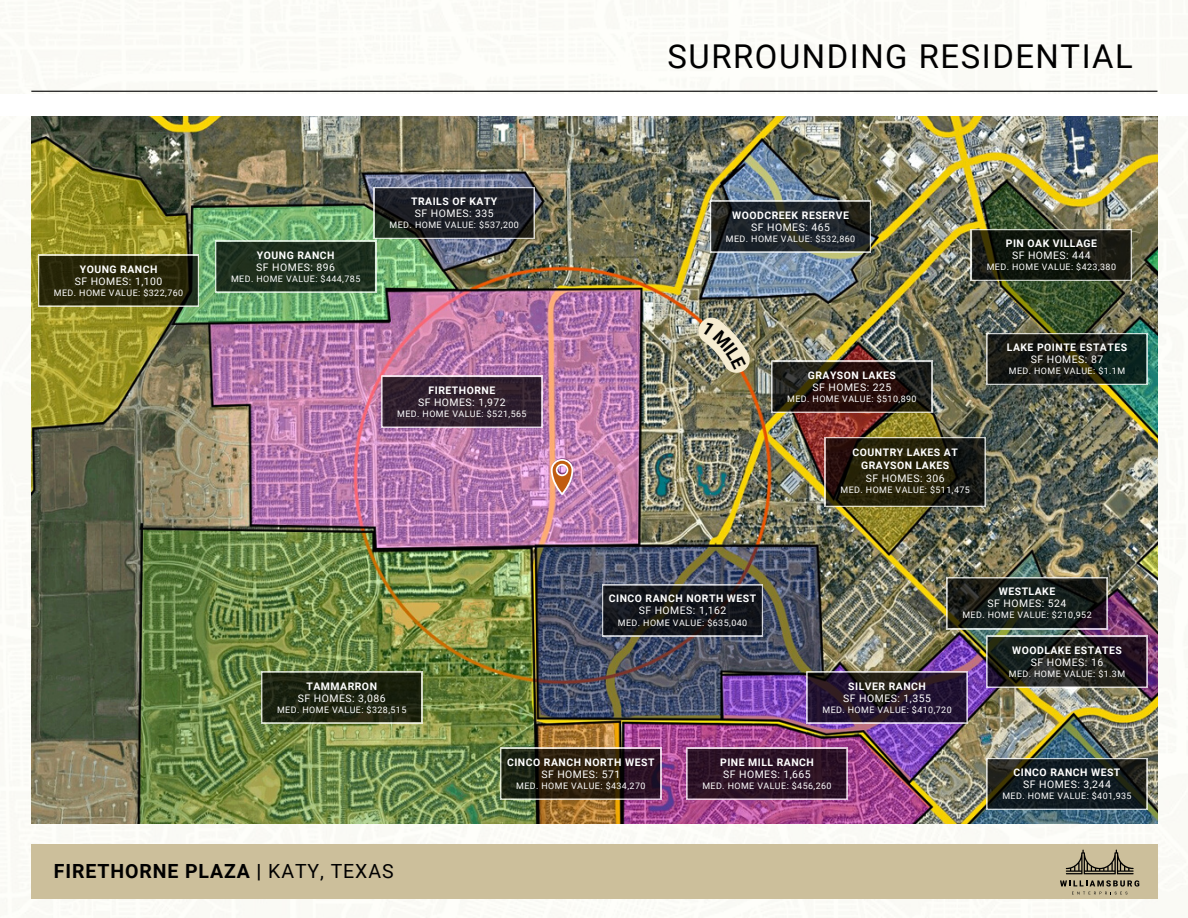
<style>
.page{position:relative;width:1188px;height:918px;background:#fbfbf6}
.page>*{position:absolute;margin:0;border:0;box-sizing:border-box;transform-origin:0 0}
.t1{font:32.85px "Roboto";letter-spacing:.05em;color:#000}
.t2{font:700 19.5px "Roboto";letter-spacing:.045em;color:#000}
.t3{font:700 10.5px/12.1px "Roboto";letter-spacing:.045em;color:#fff;text-align:center}
.t4{font:10.5px "Roboto";letter-spacing:.045em;color:#fff}
.t5{font:9px "Roboto";letter-spacing:.045em;color:#fff}
.s1{font-weight:400}
</style>
<div class="page">
<img style="left:31px;top:115px;width:1127px;height:708px">
<hr style="left:31px;top:91px;width:1126px;height:1px;background:#000">
<div style="left:31px;top:845px;width:1126px;height:54px;background:#ccbf9b"></div>
<svg style="left:1066px;top:850px;width:68px;height:24px"></svg>
<svg style="left:1060px;top:880px;width:79px;height:14px"></svg>
<div style="left:0;top:94px;width:1188px;height:21px;background:#fff"></div>
<svg style="left:551px;top:459px;width:22px;height:36px"></svg>
<svg style="left:381px;top:376px;width:161px;height:52px;background:#3c2c39"></svg>
<svg style="left:261px;top:672px;width:161px;height:51px;background:#252c19"></svg>
<svg style="left:602px;top:585px;width:161px;height:51px;background:#1c1e22"></svg>
<svg style="left:500px;top:748px;width:161px;height:52px;background:#32281f"></svg>
<svg style="left:687px;top:748px;width:160px;height:52px;background:#361c30"></svg>
<svg style="left:807px;top:672px;width:160px;height:51px;background:#2a1d30"></svg>
<svg style="left:987px;top:758px;width:160px;height:52px;background:#1f2728"></svg>
<svg style="left:947px;top:577px;width:160px;height:52px;background:#232723"></svg>
<svg style="left:987px;top:636px;width:160px;height:52px;background:#292828"></svg>
<svg style="left:825px;top:437px;width:161px;height:70px;background:#2b2715"></svg>
<svg style="left:771px;top:361px;width:161px;height:52px;background:#2f231c"></svg>
<svg style="left:710px;top:201px;width:161px;height:51px;background:#282d30"></svg>
<svg style="left:971px;top:229px;width:161px;height:52px;background:#21241a"></svg>
<svg style="left:987px;top:333px;width:160px;height:52px;background:#212820"></svg>
<img style="left:215px;top:187px;width:320px;height:106px">
<svg style="left:38px;top:255px;width:161px;height:52px;background:#323216"></svg>
<img style="left:693px;top:311px;width:64px;height:67px">
<h1 class="t1" style="left:668px;top:38px;width:467px">SURROUNDING RESIDENTIAL</h1>
<p class="t3" style="left:80px;top:263px;width:79px">YOUNG RANCH</p>
<p class="t4" style="left:75px;top:275px;width:89px">SF HOMES: 1,100</p>
<p class="t5" style="left:54px;top:287px;width:131px">MED. HOME VALUE: $322,760</p>
<p class="t3" style="left:257px;top:249px;width:79px">YOUNG RANCH</p>
<p class="t4" style="left:256px;top:261px;width:80px">SF HOMES: 896</p>
<p class="t5" style="left:231px;top:273px;width:131px">MED. HOME VALUE: $444,785</p>
<p class="t3" style="left:411px;top:195px;width:88px">TRAILS OF KATY</p>
<p class="t4" style="left:415px;top:207px;width:80px">SF HOMES: 335</p>
<p class="t5" style="left:390px;top:220px;width:131px">MED. HOME VALUE: $537,200</p>
<p class="t3" style="left:429px;top:384px;width:68px">FIRETHORNE</p>
<p class="t4" style="left:418px;top:396px;width:89px">SF HOMES: 1,972</p>
<p class="t5" style="left:397px;top:409px;width:131px">MED. HOME VALUE: $521,565</p>
<p class="t3" style="left:306px;top:680px;width:72px">TAMMARRON</p>
<p class="t4" style="left:298px;top:692px;width:89px">SF HOMES: 3,086</p>
<p class="t5" style="left:277px;top:704px;width:131px">MED. HOME VALUE: $328,515</p>
<p class="t3" style="left:732px;top:209px;width:118px">WOODCREEK RESERVE</p>
<p class="t4" style="left:751px;top:221px;width:80px">SF HOMES: 465</p>
<p class="t5" style="left:726px;top:233px;width:131px">MED. HOME VALUE: $532,860</p>
<p class="t3" style="left:1006px;top:237px;width:93px">PIN OAK VILLAGE</p>
<p class="t4" style="left:1012px;top:249px;width:80px">SF HOMES: 444</p>
<p class="t5" style="left:987px;top:262px;width:131px">MED. HOME VALUE: $423,380</p>
<p class="t3" style="left:808px;top:369px;width:90px">GRAYSON LAKES</p>
<p class="t4" style="left:812px;top:381px;width:80px">SF HOMES: 225</p>
<p class="t5" style="left:787px;top:394px;width:131px">MED. HOME VALUE: $510,890</p>
<p class="t3" style="left:853px;top:447px;width:107px">COUNTRY LAKES AT<br>GRAYSON LAKES</p>
<p class="t4" style="left:866px;top:472px;width:80px">SF HOMES: 306</p>
<p class="t5" style="left:841px;top:485px;width:131px">MED. HOME VALUE: $511,475</p>
<p class="t3" style="left:1007px;top:341px;width:122px">LAKE POINTE ESTATES</p>
<p class="t4" style="left:1031px;top:353px;width:74px">SF HOMES: 87</p>
<p class="t5" style="left:1009px;top:366px;width:118px">MED. HOME VALUE: $1.1M</p>
<p class="t3" style="left:609px;top:593px;width:149px">CINCO RANCH NORTH WEST</p>
<p class="t4" style="left:639px;top:605px;width:89px">SF HOMES: 1,162</p>
<p class="t5" style="left:618px;top:617px;width:131px">MED. HOME VALUE: $635,040</p>
<p class="t3" style="left:848px;top:680px;width:79px">SILVER RANCH</p>
<p class="t4" style="left:843px;top:692px;width:89px">SF HOMES: 1,355</p>
<p class="t5" style="left:822px;top:704px;width:131px">MED. HOME VALUE: $410,720</p>
<p class="t3" style="left:999px;top:586px;width:58px">WESTLAKE</p>
<p class="t4" style="left:988px;top:598px;width:80px">SF HOMES: 524</p>
<p class="t5" style="left:962px;top:610px;width:131px">MED. HOME VALUE: $210,952</p>
<p class="t3" style="left:1012px;top:644px;width:111px">WOODLAKE ESTATES</p>
<p class="t4" style="left:1031px;top:656px;width:74px">SF HOMES: 16</p>
<p class="t5" style="left:1009px;top:669px;width:118px">MED. HOME VALUE: $1.3M</p>
<p class="t3" style="left:507px;top:756px;width:149px">CINCO RANCH NORTH WEST</p>
<p class="t4" style="left:541px;top:768px;width:80px">SF HOMES: 571</p>
<p class="t5" style="left:516px;top:781px;width:131px">MED. HOME VALUE: $434,270</p>
<p class="t3" style="left:720px;top:756px;width:95px">PINE MILL RANCH</p>
<p class="t4" style="left:723px;top:768px;width:89px">SF HOMES: 1,665</p>
<p class="t5" style="left:702px;top:781px;width:131px">MED. HOME VALUE: $456,260</p>
<p class="t3" style="left:1014px;top:766px;width:108px">CINCO RANCH WEST</p>
<p class="t4" style="left:1023px;top:778px;width:89px">SF HOMES: 3,244</p>
<p class="t5" style="left:1002px;top:791px;width:131px">MED. HOME VALUE: $401,935</p>
<h2 class="t2" style="left:54px;top:859px;width:341px">FIRETHORNE PLAZA | <span class="s1">KATY, TEXAS</span></h2>
</div>
